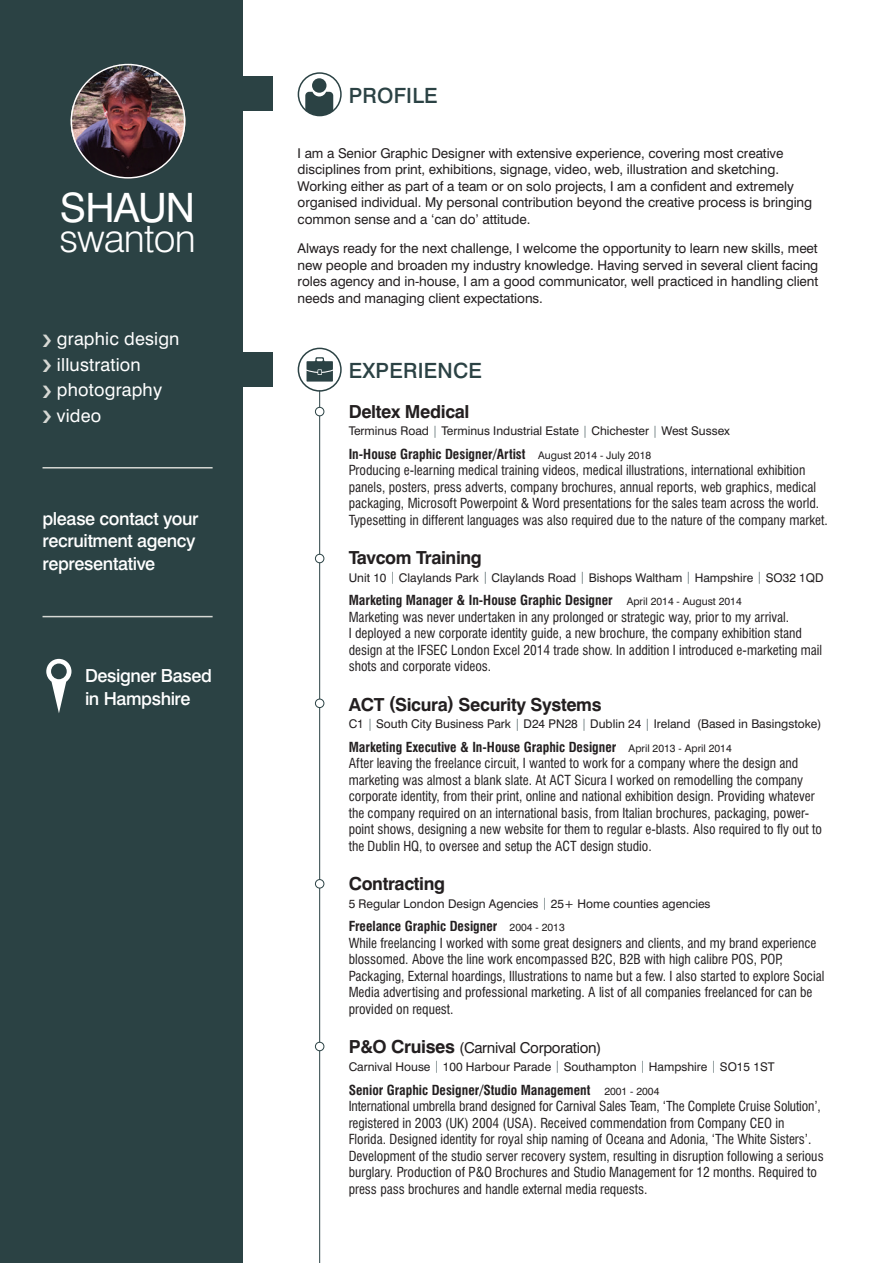
<style>
.page{position:relative;width:893px;height:1263px;background:#fff}
.page>*{position:absolute;margin:0;border:0;box-sizing:border-box;transform-origin:0 0}
.t1{font:40.5px "Swiss 721 BT";letter-spacing:-.02em;color:#fff}
.t2{font:300 39px "Swiss 721 BT";letter-spacing:-.02em;color:#fff}
.t3{font:500 21px "Swiss 721 BT";letter-spacing:.01em;color:#2b4244}
.t4{font:500 18px/22.5px "Swiss 721 BT";letter-spacing:-.02em;color:#fff}
.t5{font:700 18px "Swiss 721 BT";letter-spacing:-.02em;color:#231f20}
.t6{font:18px/25.5px "Swiss 721 BT";letter-spacing:.01em;color:#fff}
.t7{font:15px "Swiss 721 BT";letter-spacing:-.02em;color:#231f20}
.A-Section_Head{font:condensed 13.5px/16.5px "Swiss 721 BT";color:#231f20}
.t8{font:13.5px/16.5px "Swiss 721 BT";letter-spacing:-.005em;color:#231f20}
.A-Section_Head-2{font:700 condensed 13.5px "Swiss 721 BT";color:#231f20}
.t9{font:12px "Swiss 721 BT";color:#231f20}
.A-Section_Head-3{font:10.5px "Swiss 721 BT";color:#231f20}
.s1{font-weight:300;color:#2b4244}
.s2{font-weight:400;font-stretch:normal;font-size:10.5px}
.s3{font-weight:700;font-size:18px}
</style>
<div class="page">
<div style="left:0;top:0;width:242px;height:1263px;background:#2b4244"></div>
<svg style="left:298px;top:73px;width:43px;height:43px"></svg>
<div style="left:312px;top:78px;width:14px;height:15px;background:#2b4244;border-radius:50%"></div>
<svg style="left:305px;top:92px;width:28px;height:24px"></svg>
<div style="left:298px;top:72px;width:44px;height:44px;border:2px solid #2b4244;border-radius:50%"></div>
<svg style="left:298px;top:348px;width:43px;height:43px"></svg>
<svg style="left:307px;top:357px;width:26px;height:25px"></svg>
<div style="left:298px;top:348px;width:44px;height:44px;border:2px solid #2b4244;border-radius:50%"></div>
<hr style="left:319px;top:390px;width:1px;height:873px;background:#2b4244">
<div style="left:315px;top:407px;width:9px;height:9px;background:#fff;border-radius:50%"></div>
<div style="left:315px;top:407px;width:9px;height:9px;border:1px solid #2b4244;border-radius:50%"></div>
<div style="left:315px;top:554px;width:9px;height:9px;background:#fff;border-radius:50%"></div>
<div style="left:315px;top:554px;width:9px;height:9px;border:1px solid #2b4244;border-radius:50%"></div>
<div style="left:315px;top:699px;width:9px;height:8px;background:#fff;border-radius:50%"></div>
<div style="left:315px;top:699px;width:9px;height:9px;border:1px solid #2b4244;border-radius:50%"></div>
<div style="left:315px;top:879px;width:9px;height:9px;background:#fff;border-radius:50%"></div>
<div style="left:315px;top:879px;width:9px;height:9px;border:1px solid #2b4244;border-radius:50%"></div>
<div style="left:315px;top:1042px;width:9px;height:9px;background:#fff;border-radius:50%"></div>
<div style="left:315px;top:1042px;width:9px;height:9px;border:1px solid #2b4244;border-radius:50%"></div>
<svg style="left:46px;top:659px;width:25px;height:54px"></svg>
<div style="left:51px;top:663px;width:16px;height:16px;background:#2b4244;border-radius:50%"></div>
<img style="left:71px;top:64px;width:114px;height:115px;border-radius:57px">
<div style="left:71px;top:64px;width:114px;height:115px;border:2px solid #fff;border-radius:50%"></div>
<hr style="left:43px;top:467px;width:170px;height:1px;background:#d6d8d4">
<hr style="left:43px;top:616px;width:170px;height:1px;background:#d6d8d4">
<div style="left:238px;top:77px;width:34px;height:34px;background:#2b4244"></div>
<div style="left:238px;top:353px;width:34px;height:34px;background:#2b4244"></div>
<h1 class="t1" style="left:60px;top:183px;width:137px">SHAUN</h1>
<h2 class="t2" style="left:59px;top:215px;width:138px">swanton</h2>
<h3 class="t6" style="left:57px;top:326px;width:124px">graphic design illustration photography video</h3>
<h3 class="t4" style="left:43px;top:507px;width:157px">please contact your recruitment agency representative</h3>
<h3 class="t4" style="left:85px;top:664px;width:129px">Designer Based in Hampshire</h3>
<p class="t3" style="left:349px;top:83px;width:91px">PROFILE</p>
<p class="t8" style="left:298px;top:145px;width:516px">I am a Senior Graphic Designer with extensive experience, covering most creative disciplines from print, exhibitions, signage, video, web, illustration and sketching.<br>Working either as part of a team or on solo projects, I am a confident and extremely organised individual. My personal contribution beyond the creative process is bringing common sense and a ‘can do’ attitude.</p>
<p class="t8" style="left:298px;top:240px;width:522px;text-align:justify">Always ready for the next challenge, I welcome the opportunity to learn new skills, meet new people and broaden my industry knowledge. Having served in several client facing roles agency and in-house, I am a good communicator, well practiced in handling client needs and managing client expectations.</p>
<p class="t3" style="left:349px;top:358px;width:135px">EXPERIENCE</p>
<p class="t5" style="left:349px;top:400px;width:122px">Deltex Medical</p>
<p class="t9" style="left:349px;top:424px;width:383px">Terminus Road <span class="s1">|</span> Terminus Industrial Estate <span class="s1">|</span> Chichester <span class="s1">|</span> West Sussex</p>
<p class="A-Section_Head-2" style="left:349px;top:446px;width:304px">In-House Graphic Designer/Artist <span class="s2">August 2014 - July 2018</span></p>
<p class="A-Section_Head" style="left:349px;top:462px;width:480px">Producing e-learning medical training videos, medical illustrations, international exhibition panels, posters, press adverts, company brochures, annual reports, web graphics, medical packaging, Microsoft Powerpoint &amp; Word presentations for the sales team across the world.<br>Typesetting in different languages was also required due to the nature of the company market.</p>
<p class="t5" style="left:349px;top:547px;width:135px">Tavcom Training</p>
<p class="t9" style="left:349px;top:570px;width:476px">Unit 10 <span class="s1">|</span> Claylands Park <span class="s1">|</span> Claylands Road <span class="s1">|</span> Bishops Waltham <span class="s1">|</span> Hampshire <span class="s1">|</span> SO32 1QD</p>
<p class="A-Section_Head-2" style="left:349px;top:592px;width:266px">Marketing Manager &amp; In-House Graphic Designer</p>
<p class="A-Section_Head-3" style="left:627px;top:595px;width:117px">April 2014 - August 2014</p>
<p class="A-Section_Head" style="left:349px;top:609px;width:475px">Marketing was never undertaken in any prolonged or strategic way, prior to my arrival.<br>I deployed a new corporate identity guide, a new brochure, the company exhibition stand design at the IFSEC London Excel 2014 trade show. In addition I introduced e-marketing mail shots and corporate videos.</p>
<p class="t5" style="left:349px;top:693px;width:254px">ACT (Sicura) Security Systems</p>
<p class="t9" style="left:349px;top:717px;width:474px">C1 <span class="s1">|</span> South City Business Park <span class="s1">|</span> D24 PN28 <span class="s1">|</span> Dublin 24 <span class="s1">|</span> Ireland (Based in Basingstoke)</p>
<p class="A-Section_Head-2" style="left:349px;top:739px;width:385px">Marketing Executive &amp; In-House Graphic Designer <span class="s2">April 2013 - April 2014</span></p>
<p class="A-Section_Head" style="left:349px;top:755px;width:475px">After leaving the freelance circuit, I wanted to work for a company where the design and marketing was almost a blank slate. At ACT Sicura I worked on remodelling the company corporate identity, from their print, online and national exhibition design. Providing whatever the company required on an international basis, from Italian brochures, packaging, power&shy;point shows, designing a new website for them to regular e-blasts. Also required to fly out to the Dublin HQ, to oversee and setup the ACT design studio.</p>
<p class="t5" style="left:349px;top:873px;width:98px">Contracting</p>
<p class="t9" style="left:349px;top:896px;width:363px">5 Regular London Design Agencies <span class="s1">|</span> 25+ Home counties agencies</p>
<p class="A-Section_Head-2" style="left:349px;top:918px;width:218px">Freelance Graphic Designer <span class="s2">2004 - 2013</span></p>
<p class="A-Section_Head" style="left:349px;top:935px;width:477px">While freelancing I worked with some great designers and clients, and my brand experience blossomed. Above the line work encompassed B2C, B2B with high calibre POS, POP, Packaging, External hoardings, Illustrations to name but a few. I also started to explore Social Media advertising and professional marketing. A list of all companies freelanced for can be provided on request.</p>
<p class="t7" style="left:349px;top:1039px;width:254px"><span class="s3">P&amp;O Cruises</span> (Carnival Corporation)</p>
<p class="t9" style="left:349px;top:1059px;width:427px">Carnival House <span class="s1">|</span> 100 Harbour Parade <span class="s1">|</span> Southampton <span class="s1">|</span> Hampshire <span class="s1">|</span> SO15 1ST</p>
<p class="A-Section_Head-2" style="left:349px;top:1081px;width:243px">Senior Graphic Designer/Studio Management</p>
<p class="A-Section_Head-3" style="left:604px;top:1084px;width:57px">2001 - 2004</p>
<p class="A-Section_Head" style="left:349px;top:1098px;width:476px">International umbrella brand designed for Carnival Sales Team, ‘The Complete Cruise Solution’, registered in 2003 (UK) 2004 (USA). Received commendation from Company CEO in Florida. Designed identity for royal ship naming of Oceana and Adonia, ‘The White Sisters’.<br>Development of the studio server recovery system, resulting in disruption following a serious burglary. Production of P&amp;O Brochures and Studio Management for 12 months. Required to press pass brochures and handle external media requests.</p>
</div>
